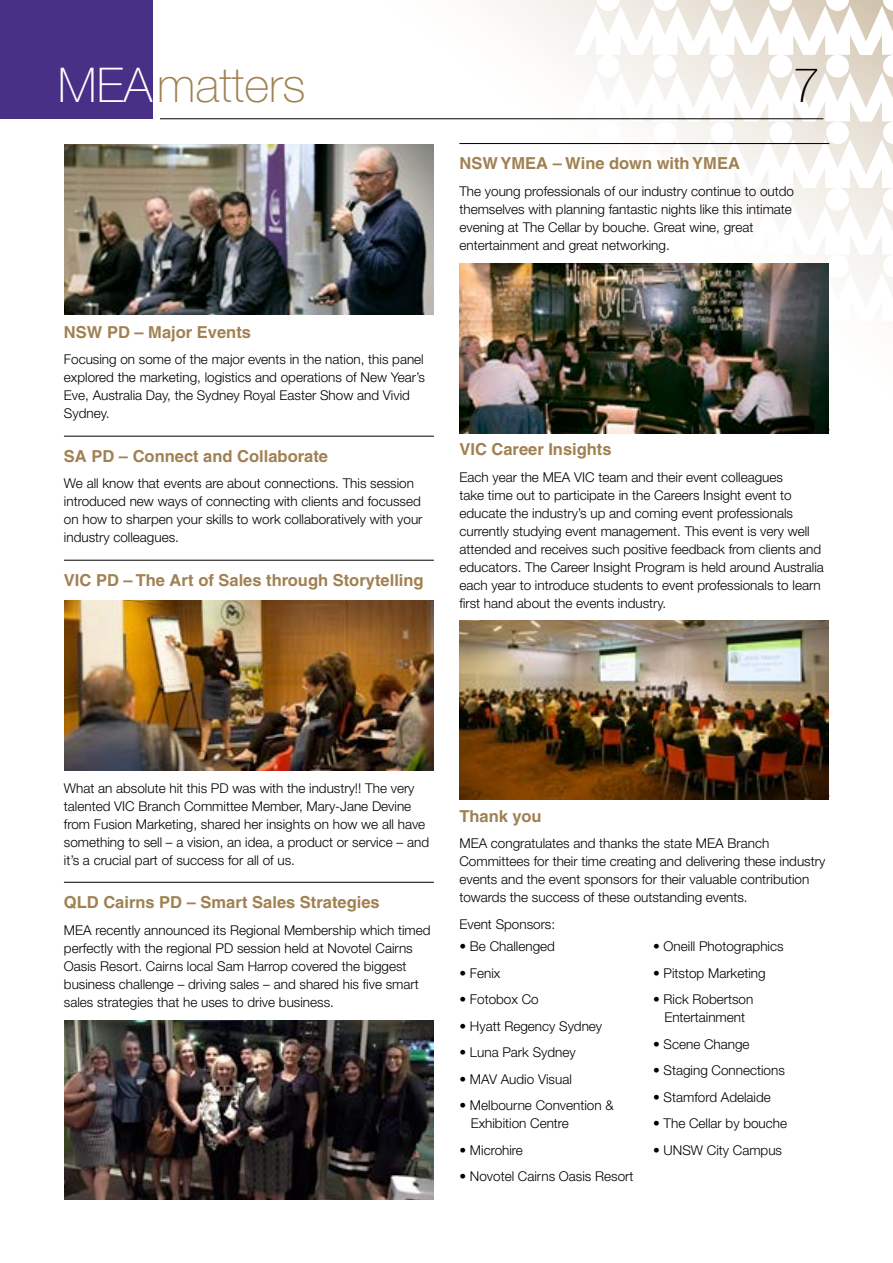
<style>
.page{position:relative;width:893px;height:1263px;background:#fff}
.page>*{position:absolute;margin:0;border:0;box-sizing:border-box;transform-origin:0 0}
.t1{font:100 48px "Helvetica Neue";color:#a08152}
.t2{font:100 48px "Helvetica Neue";color:#000}
.t3{font:700 16.5px "Helvetica";color:#a08152}
.t4{font:300 13.5px/18px "Helvetica Neue";color:#000}
.s1{color:#fff}
</style>
<div class="page">
<svg style="left:574px;top:0;width:319px;height:296px"></svg>
<div style="left:0;top:0;width:153px;height:119px;background:#493087"></div>
<hr style="left:160px;top:119px;width:663px;height:1px;background:#000">
<hr style="left:64px;top:312px;width:370px;height:1px;background:#000">
<hr style="left:64px;top:436px;width:370px;height:1px;background:#000">
<hr style="left:64px;top:560px;width:370px;height:1px;background:#000">
<hr style="left:64px;top:882px;width:370px;height:1px;background:#000">
<hr style="left:459px;top:143px;width:370px;height:1px;background:#000">
<hr style="left:459px;top:429px;width:370px;height:1px;background:#000">
<hr style="left:459px;top:796px;width:370px;height:1px;background:#000">
<img style="left:64px;top:145px;width:369px;height:170px">
<img style="left:460px;top:264px;width:369px;height:170px">
<img style="left:460px;top:621px;width:369px;height:178px">
<img style="left:64px;top:601px;width:369px;height:170px">
<img style="left:64px;top:1020px;width:369px;height:179px">
<h1 class="t1" style="left:58px;top:58px;width:249px"><span class="s1">MEA</span> matters</h1>
<h1 class="t2" style="left:793px;top:58px;width:28px">7</h1>
<p class="t3" style="left:64px;top:322px;width:189px">NSW PD – Major Events</p>
<p class="t4" style="left:64px;top:350px;width:362px">Focusing on some of the major events in the nation, this panel explored the marketing, logistics and operations of New Year’s Eve, Australia Day, the Sydney Royal Easter Show and Vivid Sydney.</p>
<p class="t3" style="left:64px;top:446px;width:266px">SA PD – Connect and Collaborate</p>
<p class="t4" style="left:64px;top:474px;width:360px">We all know that events are about connections. This session introduced new ways of connecting with clients and focussed on how to sharpen your skills to work collaboratively with your industry colleagues.</p>
<p class="t3" style="left:64px;top:570px;width:361px">VIC PD – The Art of Sales through Storytelling</p>
<p class="t3" style="left:459px;top:153px;width:282px">NSW YMEA – Wine down with YMEA</p>
<p class="t4" style="left:459px;top:182px;width:336px">The young professionals of our industry continue to outdo themselves with planning fantastic nights like this intimate evening at The Cellar by bouche. Great wine, great entertainment and great networking.</p>
<p class="t3" style="left:459px;top:439px;width:154px">VIC Career Insights</p>
<p class="t4" style="left:459px;top:468px;width:366px">Each year the MEA VIC team and their event colleagues<br>take time out to participate in the Careers Insight event to educate the industry’s up and coming event professionals currently studying event management. This event is very well attended and receives such positive feedback from clients and educators. The Career Insight Program is held around Australia each year to introduce students to event professionals to learn first hand about the events industry.</p>
<p class="t4" style="left:64px;top:778px;width:367px">What an absolute hit this PD was with the industry!! The very talented VIC Branch Committee Member, Mary-Jane Devine from Fusion Marketing, shared her insights on how we all have something to sell – a vision, an idea, a product or service – and it’s a crucial part of success for all of us.</p>
<p class="t3" style="left:64px;top:892px;width:317px">QLD Cairns PD – Smart Sales Strategies</p>
<p class="t4" style="left:64px;top:920px;width:368px">MEA recently announced its Regional Membership which timed perfectly with the regional PD session held at Novotel Cairns Oasis Resort. Cairns local Sam Harrop covered the biggest business challenge – driving sales – and shared his five smart sales strategies that he uses to drive business.</p>
<p class="t3" style="left:459px;top:806px;width:84px">Thank you</p>
<p class="t4" style="left:459px;top:834px;width:367px">MEA congratulates and thanks the state MEA Branch Committees for their time creating and delivering these industry events and the event sponsors for their valuable contribution towards the success of these outstanding events.</p>
<p class="t4" style="left:459px;top:915px;width:97px">Event Sponsors:</p>
<p class="t4" style="left:459px;top:937px;width:97px">• Be Challenged</p>
<p class="t4" style="left:459px;top:964px;width:42px">• Fenix</p>
<p class="t4" style="left:459px;top:990px;width:81px">• Fotobox Co</p>
<p class="t4" style="left:459px;top:1017px;width:144px">• Hyatt Regency Sydney</p>
<p class="t4" style="left:459px;top:1043px;width:118px">• Luna Park Sydney</p>
<p class="t4" style="left:459px;top:1070px;width:114px">• MAV Audio Visual</p>
<p class="t4" style="left:471px;top:1096px;width:145px;text-indent:-11px">• Melbourne Convention &amp;<br>Exhibition Centre</p>
<p class="t4" style="left:459px;top:1141px;width:65px">• Microhire</p>
<p class="t4" style="left:459px;top:1167px;width:176px">• Novotel Cairns Oasis Resort</p>
<p class="t4" style="left:653px;top:937px;width:132px">• Oneill Photographics</p>
<p class="t4" style="left:653px;top:964px;width:114px">• Pitstop Marketing</p>
<p class="t4" style="left:653px;top:990px;width:102px;text-align:center">• Rick Robertson<br>Entertainment</p>
<p class="t4" style="left:653px;top:1035px;width:98px">• Scene Change</p>
<p class="t4" style="left:653px;top:1061px;width:133px">• Staging Connections</p>
<p class="t4" style="left:653px;top:1088px;width:119px">• Stamford Adelaide</p>
<p class="t4" style="left:653px;top:1114px;width:136px">• The Cellar by bouche</p>
<p class="t4" style="left:653px;top:1141px;width:131px">• UNSW City Campus</p>
</div>
